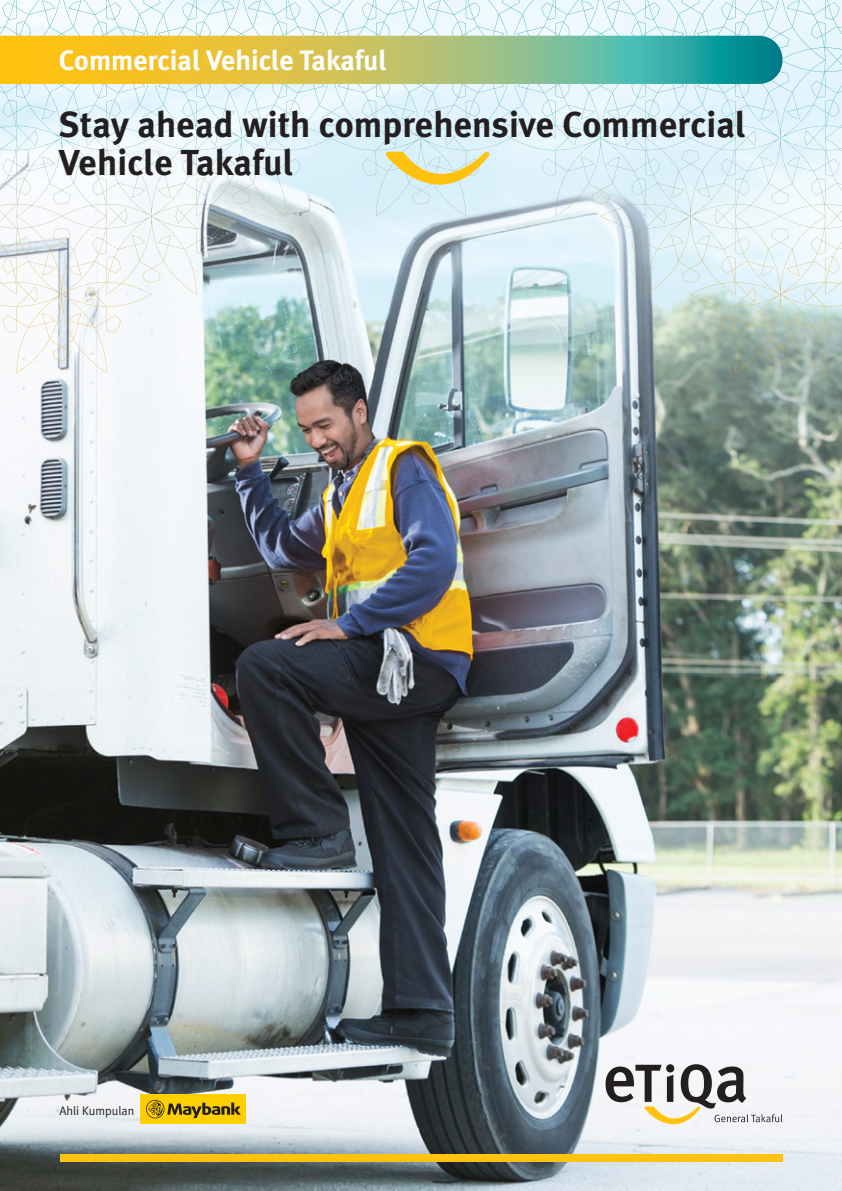
<style>
.page{position:relative;width:842px;height:1191px;background:#fff}
.page>*{position:absolute;margin:0;border:0;box-sizing:border-box;transform-origin:0 0}
.t1{font:700 36px/38.2px "Meta Plus";letter-spacing:.005em;color:#231f20}
.t2{font:700 28px "Meta Plus";color:#fff}
.t3{font:12.2px "Meta Plus";color:#231f20}
</style>
<div class="page">
<img style="left:0;top:0;width:842px;height:1191px">
<svg style="left:0;top:0;width:828px;height:84px"></svg>
<div style="left:60px;top:1153px;width:722px;height:8px;background:#ffc20e"></div>
<div style="left:140px;top:1094px;width:106px;height:30px;background:#ffcf01"></div>
<svg style="left:146px;top:1099px;width:95px;height:19px"></svg>
<svg style="left:605px;top:1064px;width:177px;height:60px"></svg>
<svg style="left:386px;top:151px;width:104px;height:34px;background:#e4dfa8"></svg>
<p class="t2" style="left:59px;top:44px;width:329px">Commercial Vehicle Takaful</p>
<p class="t1" style="left:59px;top:105px;width:689px">Stay ahead with comprehensive Commercial<br>Vehicle Takaful</p>
<p class="t3" style="left:60px;top:1103px;width:76px">Ahli Kumpulan</p>
</div>
